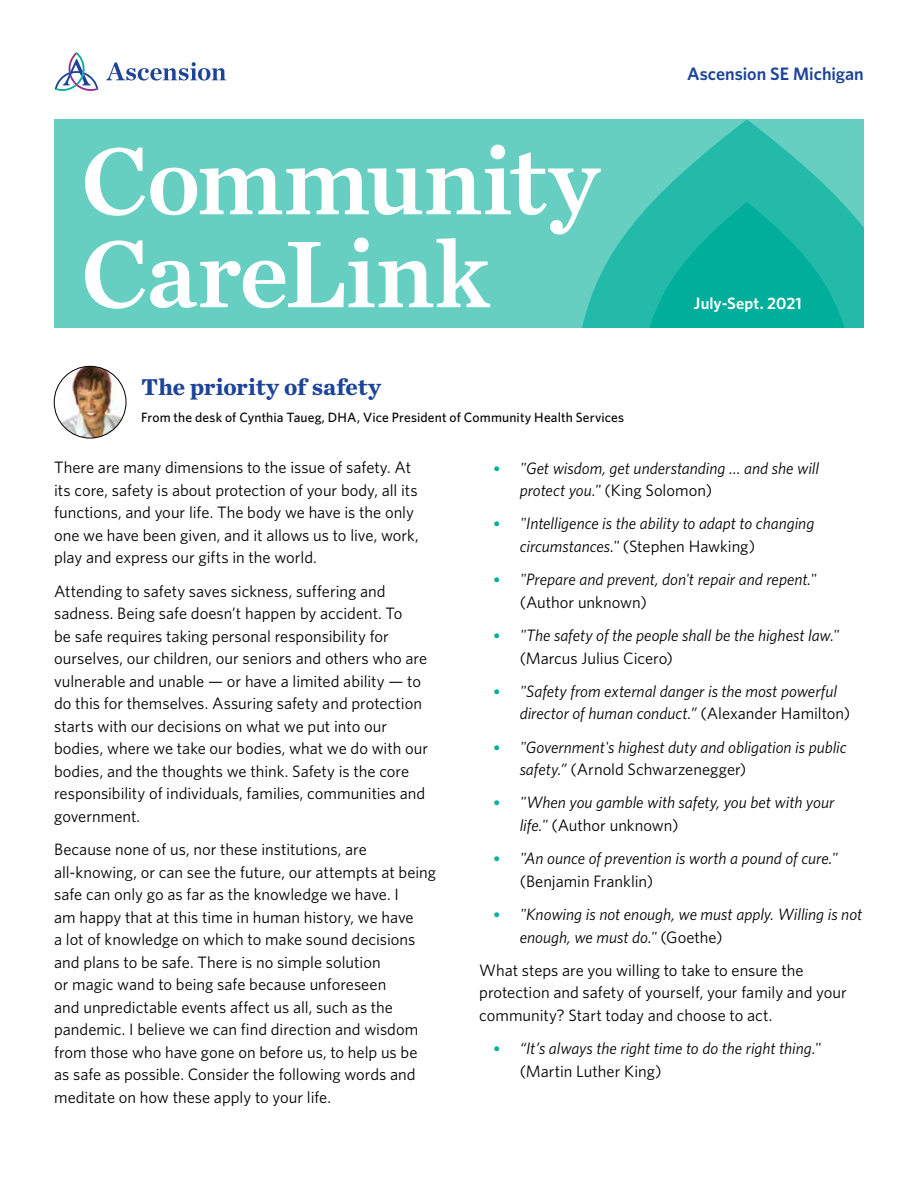
<style>
.page{position:relative;width:918px;height:1188px;background:#fff}
.page>*{position:absolute;margin:0;border:0;box-sizing:border-box;transform-origin:0 0}
.t1{font:99px/93px "Chronicle Text G1 Semi";letter-spacing:-.015em;color:#fff}
.t2{font:700 24px "Chronicle Text G1";letter-spacing:-.01em;color:#1d4499}
.t3{font:600 18px "Whitney";color:#1d4499}
.t4{font:16.5px/22.5px "Whitney";color:#000}
.t5{font:italic 16.5px/22.5px "Whitney";color:#000}
.t6{font:600 16.5px "Whitney";letter-spacing:.005em;color:#fff}
.t7{font:500 13.5px "Whitney";letter-spacing:.01em;color:#000}
.s1{font-family:"Chronicle Text G1";font-weight:700;font-style:normal;color:#00ae9a}
.s2{font-style:normal}
</style>
<div class="page">
<svg style="left:55px;top:52px;width:43px;height:39px"></svg>
<svg style="left:106px;top:62px;width:120px;height:19px"></svg>
<div style="left:54px;top:119px;width:810px;height:209px;background:#66cfc2"></div>
<svg style="left:582px;top:119px;width:282px;height:209px"></svg>
<svg style="left:649px;top:202px;width:196px;height:126px;background:#0eb2a0"></svg>
<img style="left:54px;top:366px;width:72px;height:72px;border-radius:36px">
<div style="left:54px;top:366px;width:72px;height:72px;border:1px solid #000;border-radius:50%"></div>
<h1 class="t1" style="left:81px;top:129px;width:520px">Community<br>CareLink</h1>
<p class="t3" style="left:687px;top:62px;width:178px">Ascension SE Michigan</p>
<p class="t6" style="left:694px;top:293px;width:109px">July-Sept. 2021</p>
<h2 class="t2" style="left:141px;top:367px;width:241px">The priority of safety</h2>
<p class="t7" style="left:141px;top:408px;width:484px">From the desk of Cynthia Taueg, DHA, Vice President of Community Health Services</p>
<p class="t4" style="left:54px;top:456px;width:366px">There are many dimensions to the issue of safety. At its core, safety is about protection of your body, all its functions, and your life. The body we have is the only one we have been given, and it allows us to live, work, play and express our gifts in the world.</p>
<p class="t4" style="left:54px;top:579px;width:375px">Attending to safety saves sickness, suffering and sadness. Being safe doesn’t happen by accident. To<br>be safe requires taking personal responsibility for ourselves, our children, our seniors and others who are vulnerable and unable — or have a limited ability — to do this for themselves. Assuring safety and protection starts with our decisions on what we put into our bodies, where we take our bodies, what we do with our bodies, and the thoughts we think. Safety is the core responsibility of individuals, families, communities and government.</p>
<p class="t4" style="left:54px;top:838px;width:384px">Because none of us, nor these institutions, are all-knowing, or can see the future, our attempts at being safe can only go as far as the knowledge we have. I<br>am happy that at this time in human history, we have<br>a lot of knowledge on which to make sound decisions and plans to be safe. There is no simple solution<br>or magic wand to being safe because unforeseen<br>and unpredictable events affect us all, such as the pandemic. I believe we can find direction and wisdom from those who have gone on before us, to help us be as safe as possible. Consider the following words and meditate on how these apply to your life.</p>
<p class="t5" style="left:520px;top:456px;width:301px;text-indent:-27px"><span class="s1">•</span> "Get wisdom, get understanding … and she will protect you." <span class="s2">(King Solomon)</span></p>
<p class="t5" style="left:520px;top:512px;width:296px;text-indent:-27px"><span class="s1">•</span> "Intelligence is the ability to adapt to changing circumstances." <span class="s2">(Stephen Hawking)</span></p>
<p class="t5" style="left:520px;top:568px;width:298px;text-indent:-27px"><span class="s1">•</span> "Prepare and prevent, don't repair and repent." <span class="s2">(Author unknown)</span></p>
<p class="t5" style="left:520px;top:624px;width:321px;text-indent:-27px"><span class="s1">•</span> "The safety of the people shall be the highest law." <span class="s2">(Marcus Julius Cicero)</span></p>
<p class="t5" style="left:520px;top:679px;width:332px;text-indent:-27px"><span class="s1">•</span> "Safety from external danger is the most powerful director of human conduct.” <span class="s2">(Alexander Hamilton)</span></p>
<p class="t5" style="left:520px;top:735px;width:329px;text-indent:-27px"><span class="s1">•</span> "Government's highest duty and obligation is public safety.” <span class="s2">(Arnold Schwarzenegger)</span></p>
<p class="t5" style="left:520px;top:791px;width:316px;text-indent:-27px"><span class="s1">•</span> "When you gamble with safety, you bet with your life." <span class="s2">(Author unknown)</span></p>
<p class="t5" style="left:520px;top:847px;width:320px;text-indent:-27px"><span class="s1">•</span> "An ounce of prevention is worth a pound of cure." <span class="s2">(Benjamin Franklin)</span></p>
<p class="t5" style="left:520px;top:903px;width:344px;text-indent:-27px"><span class="s1">•</span> "Knowing is not enough, we must apply. Willing is not enough, we must do." <span class="s2">(Goethe)</span></p>
<p class="t4" style="left:479px;top:958px;width:369px">What steps are you willing to take to ensure the protection and safety of yourself, your family and your community? Start today and choose to act.</p>
<p class="t5" style="left:520px;top:1037px;width:303px;text-indent:-27px"><span class="s1">•</span> “It’s always the right time to do the right thing." <span class="s2">(Martin Luther King)</span></p>
</div>
